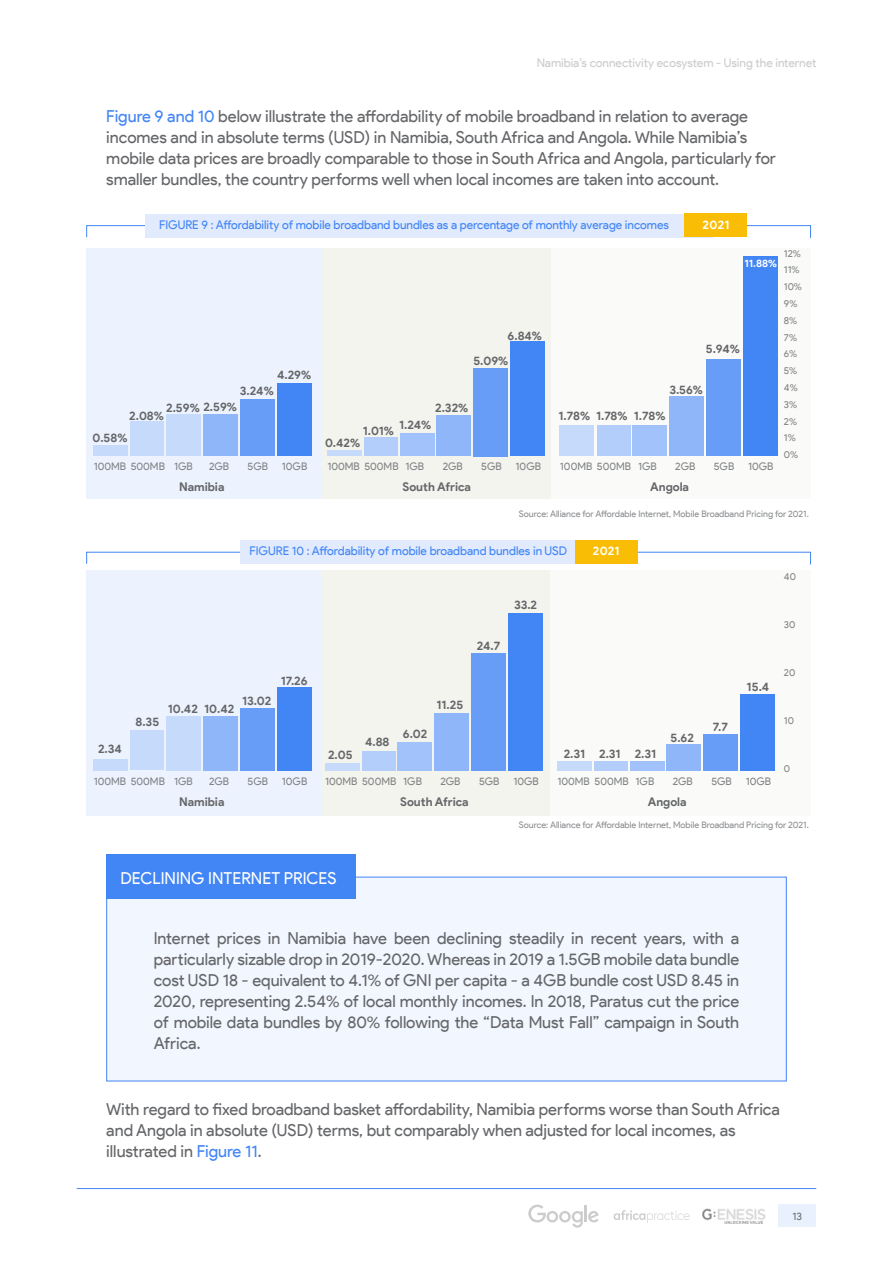
<style>
.page{position:relative;width:893px;height:1263px;background:#fff}
.page>*{position:absolute;margin:0;border:0;box-sizing:border-box;transform-origin:0 0}
.t1{font:16.5px/21px "Product Sans";color:#656669}
.t2{font:16.5px "Product Sans";color:#fff}
.t3{font:700 12px "Product Sans";color:#656669}
.t4{font:12px "Product Sans";color:#4285f5}
.t5{font:12px "Product Sans";color:#ccc}
.t6{font:700 12px "Product Sans";letter-spacing:.02em;color:#fff}
.t7{font:10.5px "Product Sans";color:#808285}
.t8{font:700 10.5px "Product Sans";color:#fff}
.t9{font:10.5px "Product Sans";color:#69716e}
.t10{font:9.9px/16.8px "Product Sans";color:#828486}
.t11{font:9px "Product Sans";color:#8d8f92}
.s1{color:#4285f5}
</style>
<div class="page">
<img style="left:702px;top:1208px;width:64px;height:15px">
<svg style="left:614px;top:1210px;width:75px;height:12px"></svg>
<svg style="left:528px;top:1204px;width:71px;height:24px"></svg>
<hr style="left:584px;top:1205px;width:3px;height:17px;background:#ccc">
<hr style="left:77px;top:1188px;width:739px;height:1px;background:#4285f5">
<div style="left:778px;top:1204px;width:38px;height:22px;background:#eaf1fe"></div>
<div style="left:551px;top:248px;width:260px;height:250px;background:#fafbf8"></div>
<div style="left:322px;top:248px;width:229px;height:250px;background:#f3f4ee"></div>
<div style="left:86px;top:248px;width:236px;height:250px;background:#ecf3fe"></div>
<svg style="left:86px;top:225px;width:725px;height:13px"></svg>
<div style="left:145px;top:214px;width:568px;height:23px;background:#e1ebfd"></div>
<div style="left:684px;top:214px;width:63px;height:23px;background:#fabd05"></div>
<div style="left:94px;top:446px;width:34px;height:10px;background:#c6dafc"></div>
<div style="left:131px;top:421px;width:33px;height:35px;background:#c6dafc"></div>
<div style="left:167px;top:414px;width:34px;height:42px;background:#c6dafc"></div>
<div style="left:203px;top:414px;width:34px;height:42px;background:#8eb6f9"></div>
<div style="left:240px;top:399px;width:34px;height:57px;background:#689df7"></div>
<div style="left:277px;top:383px;width:34px;height:73px;background:#4285f5"></div>
<div style="left:560px;top:425px;width:34px;height:31px;background:#c6dafc"></div>
<div style="left:597px;top:425px;width:33px;height:31px;background:#b4cefb"></div>
<div style="left:633px;top:425px;width:34px;height:31px;background:#a1c2fa"></div>
<div style="left:669px;top:396px;width:34px;height:60px;background:#8eb6f9"></div>
<div style="left:706px;top:359px;width:34px;height:97px;background:#689df7"></div>
<div style="left:743px;top:256px;width:34px;height:200px;background:#4285f5"></div>
<div style="left:327px;top:451px;width:34px;height:5px;background:#c6dafc"></div>
<div style="left:364px;top:437px;width:34px;height:19px;background:#b4cefb"></div>
<div style="left:400px;top:433px;width:34px;height:23px;background:#a1c2fa"></div>
<div style="left:437px;top:416px;width:34px;height:40px;background:#8eb6f9"></div>
<div style="left:474px;top:368px;width:34px;height:88px;background:#689df7"></div>
<div style="left:511px;top:341px;width:34px;height:115px;background:#4285f5"></div>
<div style="left:322px;top:571px;width:229px;height:245px;background:#f3f4ee"></div>
<div style="left:86px;top:571px;width:236px;height:245px;background:#ecf3fe"></div>
<div style="left:551px;top:571px;width:260px;height:245px;background:#fafbf8"></div>
<svg style="left:86px;top:551px;width:725px;height:14px"></svg>
<div style="left:240px;top:541px;width:341px;height:23px;background:#e1ebfd"></div>
<div style="left:575px;top:540px;width:63px;height:23px;background:#fabd05"></div>
<div style="left:94px;top:759px;width:34px;height:11px;background:#c6dafc"></div>
<div style="left:131px;top:730px;width:33px;height:40px;background:#c6dafc"></div>
<div style="left:167px;top:716px;width:34px;height:54px;background:#c6dafc"></div>
<div style="left:203px;top:716px;width:34px;height:54px;background:#8eb6f9"></div>
<div style="left:240px;top:708px;width:34px;height:62px;background:#689df7"></div>
<div style="left:277px;top:687px;width:34px;height:83px;background:#4285f5"></div>
<div style="left:557px;top:761px;width:34px;height:10px;background:#c6dafc"></div>
<div style="left:594px;top:761px;width:34px;height:10px;background:#b4cefb"></div>
<div style="left:630px;top:761px;width:34px;height:10px;background:#a1c2fa"></div>
<div style="left:667px;top:744px;width:34px;height:27px;background:#8eb6f9"></div>
<div style="left:704px;top:734px;width:34px;height:37px;background:#689df7"></div>
<div style="left:741px;top:694px;width:34px;height:77px;background:#4285f5"></div>
<div style="left:325px;top:763px;width:34px;height:8px;background:#c6dafc"></div>
<div style="left:362px;top:751px;width:33px;height:20px;background:#b4cefb"></div>
<div style="left:398px;top:742px;width:34px;height:29px;background:#a1c2fa"></div>
<div style="left:434px;top:713px;width:35px;height:58px;background:#8eb6f9"></div>
<div style="left:472px;top:653px;width:34px;height:118px;background:#689df7"></div>
<div style="left:509px;top:613px;width:34px;height:158px;background:#4285f5"></div>
<div style="left:106px;top:877px;width:681px;height:204px;background:#f2f6fe"></div>
<div style="left:106px;top:854px;width:250px;height:45px;background:#4285f5"></div>
<p class="t5" style="left:537px;top:55px;width:281px">Namibia’s connectivity ecosystem - Using the internet</p>
<p class="t1" style="left:106px;top:106px;width:671px"><span class="s1">Figure 9 and 10</span> below illustrate the affordability of mobile broadband in relation to average incomes and in absolute terms (USD) in Namibia, South Africa and Angola. While Namibia’s mobile data prices are broadly comparable to those in South Africa and Angola, particularly for smaller bundles, the country performs well when local incomes are taken into account.</p>
<p class="t4" style="left:159px;top:217px;width:511px">Figu re 9 : Affordability of mobile broadband bundles as a percentage of monthly average incomes</p>
<p class="t6" style="left:703px;top:217px;width:28px">2021</p>
<p class="t3" style="left:277px;top:368px;width:36px">4.29%</p>
<p class="t3" style="left:240px;top:383px;width:35px">3.24%</p>
<p class="t3" style="left:166px;top:400px;width:72px">2.59% 2.59%</p>
<p class="t3" style="left:129px;top:408px;width:36px">2.08%</p>
<p class="t3" style="left:92px;top:430px;width:37px">0.58%</p>
<p class="t3" style="left:508px;top:328px;width:36px">6.84%</p>
<p class="t3" style="left:473px;top:353px;width:36px">5.09%</p>
<p class="t3" style="left:435px;top:401px;width:35px">2.32%</p>
<p class="t3" style="left:399px;top:417px;width:34px">1.24%</p>
<p class="t3" style="left:363px;top:423px;width:33px">1.01%</p>
<p class="t3" style="left:325px;top:435px;width:37px">0.42%</p>
<p class="t10" style="left:784px;top:245px;width:20px">12%<br>11%<br>10%<br>9%<br>8%<br>7%<br>6%<br>5%<br>4%<br>3%<br>2%<br>1%<br>0%</p>
<p class="t8" style="left:744px;top:257px;width:34px">11.88%</p>
<p class="t3" style="left:706px;top:341px;width:36px">5.94%</p>
<p class="t3" style="left:669px;top:382px;width:35px">3.56%</p>
<p class="t3" style="left:558px;top:409px;width:108px">1.78% 1.78% 1.78%</p>
<p class="t7" style="left:94px;top:460px;width:101px">100MB 500MB 1GB</p>
<p class="t7" style="left:209px;top:460px;width:22px">2GB</p>
<p class="t7" style="left:248px;top:460px;width:22px">5GB</p>
<p class="t7" style="left:282px;top:460px;width:27px">10GB</p>
<p class="t3" style="left:179px;top:480px;width:47px">Namibia</p>
<p class="t7" style="left:327px;top:460px;width:98px">100MB 500MB 1GB</p>
<p class="t7" style="left:443px;top:460px;width:22px">2GB</p>
<p class="t7" style="left:481px;top:460px;width:22px">5GB</p>
<p class="t7" style="left:516px;top:460px;width:27px">10GB</p>
<p class="t3" style="left:402px;top:480px;width:70px">South Africa</p>
<p class="t7" style="left:560px;top:460px;width:98px">100MB 500MB 1GB</p>
<p class="t7" style="left:675px;top:460px;width:22px">2GB</p>
<p class="t7" style="left:714px;top:460px;width:22px">5GB</p>
<p class="t7" style="left:748px;top:460px;width:27px">10GB</p>
<p class="t3" style="left:650px;top:480px;width:40px">Angola</p>
<p class="t11" style="left:519px;top:508px;width:291px">Source: Alliance for Affordable Internet, Mobile Broadband Pricing for 2021.</p>
<p class="t4" style="left:250px;top:544px;width:319px">Figu re 10 : Affordability of mobile broadband bundles in USD</p>
<p class="t6" style="left:593px;top:544px;width:28px">2021</p>
<p class="t3" style="left:514px;top:598px;width:25px">33.2</p>
<p class="t3" style="left:477px;top:639px;width:25px">24.7</p>
<p class="t3" style="left:281px;top:673px;width:28px">17.26</p>
<p class="t3" style="left:747px;top:680px;width:24px">15.4</p>
<p class="t3" style="left:168px;top:701px;width:68px">10.42 10.42</p>
<p class="t3" style="left:242px;top:693px;width:31px">13.02</p>
<p class="t3" style="left:436px;top:697px;width:28px">11.25</p>
<p class="t3" style="left:98px;top:741px;width:25px">2.34</p>
<p class="t3" style="left:135px;top:714px;width:25px">8.35</p>
<p class="t3" style="left:328px;top:748px;width:26px">2.05</p>
<p class="t3" style="left:365px;top:734px;width:26px">4.88</p>
<p class="t3" style="left:403px;top:726px;width:26px">6.02</p>
<p class="t3" style="left:564px;top:746px;width:94px">2.31 2.31 2.31</p>
<p class="t3" style="left:670px;top:730px;width:25px">5.62</p>
<p class="t3" style="left:713px;top:720px;width:17px">7.7</p>
<p class="t7" style="left:94px;top:774px;width:101px">100MB 500MB 1GB</p>
<p class="t7" style="left:209px;top:774px;width:22px">2GB</p>
<p class="t7" style="left:248px;top:774px;width:22px">5GB</p>
<p class="t7" style="left:282px;top:774px;width:27px">10GB</p>
<p class="t3" style="left:179px;top:794px;width:47px">Namibia</p>
<p class="t7" style="left:325px;top:775px;width:98px">100MB 500MB 1GB</p>
<p class="t7" style="left:440px;top:775px;width:22px">2GB</p>
<p class="t7" style="left:479px;top:775px;width:22px">5GB</p>
<p class="t7" style="left:513px;top:775px;width:27px">10GB</p>
<p class="t3" style="left:400px;top:794px;width:70px">South Africa</p>
<p class="t7" style="left:557px;top:775px;width:98px">100MB 500MB 1GB</p>
<p class="t7" style="left:673px;top:775px;width:22px">2GB</p>
<p class="t7" style="left:711px;top:775px;width:22px">5GB</p>
<p class="t7" style="left:746px;top:775px;width:27px">10GB</p>
<p class="t3" style="left:648px;top:794px;width:40px">Angola</p>
<p class="t10" style="left:784px;top:568px;width:14px">40</p>
<p class="t10" style="left:784px;top:616px;width:13px">30</p>
<p class="t10" style="left:784px;top:664px;width:13px">20</p>
<p class="t10" style="left:784px;top:712px;width:12px">10</p>
<p class="t10" style="left:784px;top:760px;width:8px">0</p>
<p class="t2" style="left:120px;top:868px;width:22px">Declining</p>
<p class="t2" style="left:208px;top:868px;width:9px">inte</p>
<p class="t2" style="left:241px;top:868px;width:20px">rnet</p>
<p class="t2" style="left:284px;top:868px;width:28px">prices</p>
<p class="t11" style="left:519px;top:819px;width:291px">Source: Alliance for Affordable Internet, Mobile Broadband Pricing for 2021.</p>
<p class="t1" style="left:154px;top:927px;width:587px;text-align:justify">Internet prices in Namibia have been declining steadily in recent years, with a particularly sizable drop in 2019-2020. Whereas in 2019 a 1.5GB mobile data bundle cost USD 18 - equivalent to 4.1% of GNI per capita - a 4GB bundle cost USD 8.45 in 2020, representing 2.54% of local monthly incomes. In 2018, Paratus cut the price of mobile data bundles by 80% following the “Data Must Fall” campaign in South Africa.</p>
<p class="t1" style="left:106px;top:1098px;width:675px">With regard to fixed broadband basket affordability, Namibia performs worse than South Africa and Angola in absolute (USD) terms, but comparably when adjusted for local incomes, as illustrated in <span class="s1">Figure 11</span>.</p>
<p class="t9" style="left:792px;top:1210px;width:11px">13</p>
</div>
